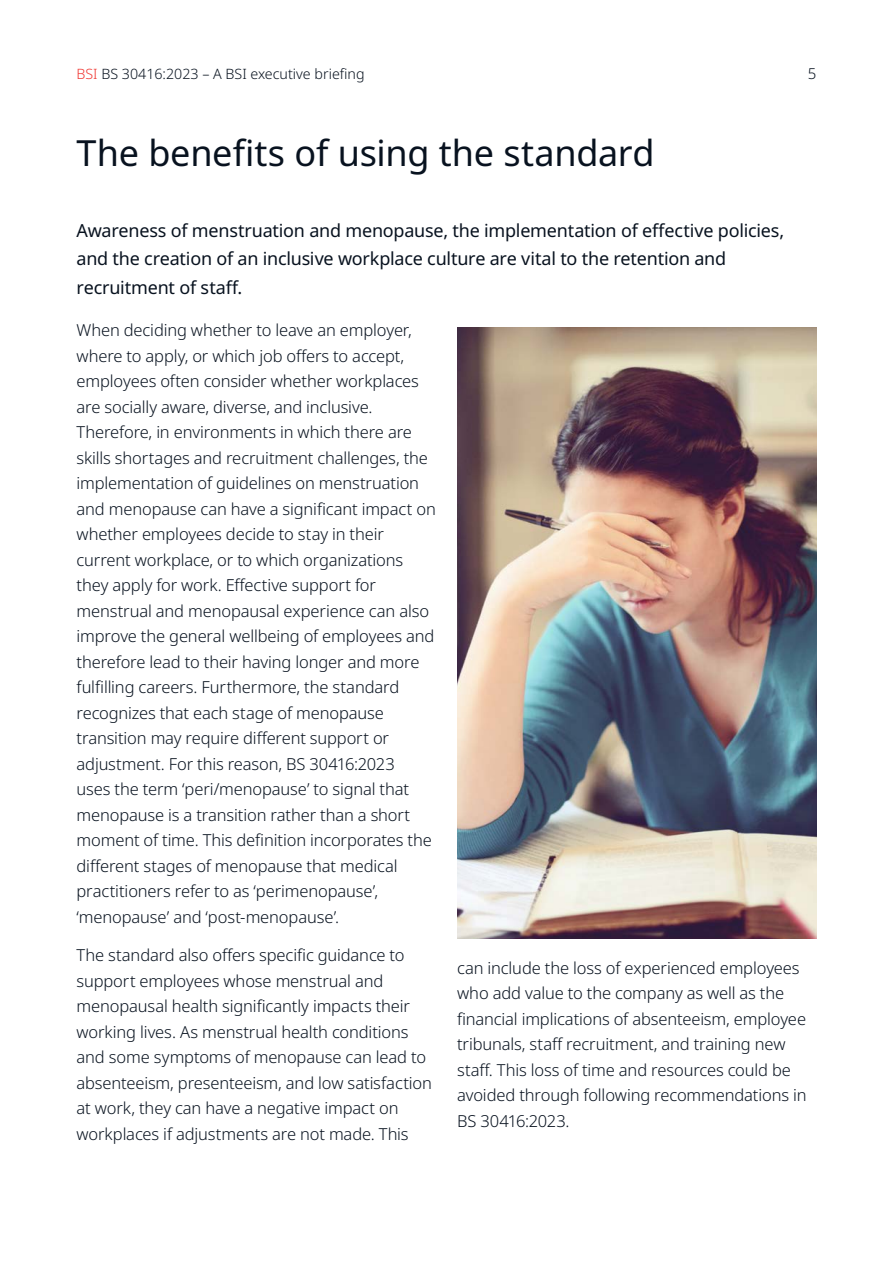
<style>
.page{position:relative;width:893px;height:1263px;background:#fff}
.page>*{position:absolute;margin:0;border:0;box-sizing:border-box;transform-origin:0 0}
.t1{font:36px "Noto Sans";letter-spacing:-.005em;color:#08121f}
.t2{font:18px/28.5px "Noto Sans";letter-spacing:-.015em;color:#08121f}
.t3{font:300 16.5px/25.5px "Noto Sans";letter-spacing:-.01em;color:#08121f}
.t4{font:300 15px "Noto Sans";color:#08121f}
.t5{font:300 14.25px "Noto Sans";color:#08121f}
.s1{color:#f03732}
</style>
<div class="page">
<img style="left:457px;top:328px;width:359px;height:610px">
<p class="t5" style="left:77px;top:65px;width:290px"><span class="s1">BSI</span> BS 30416:2023 – A BSI executive briefing</p>
<p class="t4" style="left:808px;top:65px;width:10px">5</p>
<h1 class="t1" style="left:77px;top:132px;width:579px">The benefits of using the standard</h1>
<p class="t2" style="left:77px;top:216px;width:709px">Awareness of menstruation and menopause, the implementation of effective policies, and the creation of an inclusive workplace culture are vital to the retention and recruitment of staff.</p>
<p class="t3" style="left:77px;top:318px;width:361px">When deciding whether to leave an employer, where to apply, or which job offers to accept, employees often consider whether workplaces are socially aware, diverse, and inclusive.<br>Therefore, in environments in which there are skills shortages and recruitment challenges, the implementation of guidelines on menstruation and menopause can have a significant impact on whether employees decide to stay in their current workplace, or to which organizations they apply for work. Effective support for menstrual and menopausal experience can also improve the general wellbeing of employees and therefore lead to their having longer and more fulfilling careers. Furthermore, the standard recognizes that each stage of menopause transition may require different support or adjustment. For this reason, BS 30416:2023<br>uses the term ‘peri/menopause’ to signal that menopause is a transition rather than a short moment of time. This definition incorporates the different stages of menopause that medical practitioners refer to as ‘perimenopause’, ‘menopause’ and ‘post-menopause’.</p>
<p class="t3" style="left:77px;top:943px;width:357px">The standard also offers specific guidance to support employees whose menstrual and menopausal health significantly impacts their working lives. As menstrual health conditions and some symptoms of menopause can lead to absenteeism, presenteeism, and low satisfaction at work, they can have a negative impact on workplaces if adjustments are not made. This</p>
<p class="t3" style="left:457px;top:955px;width:351px">can include the loss of experienced employees who add value to the company as well as the financial implications of absenteeism, employee tribunals, staff recruitment, and training new staff. This loss of time and resources could be avoided through following recommendations in BS 30416:2023.</p>
</div>
